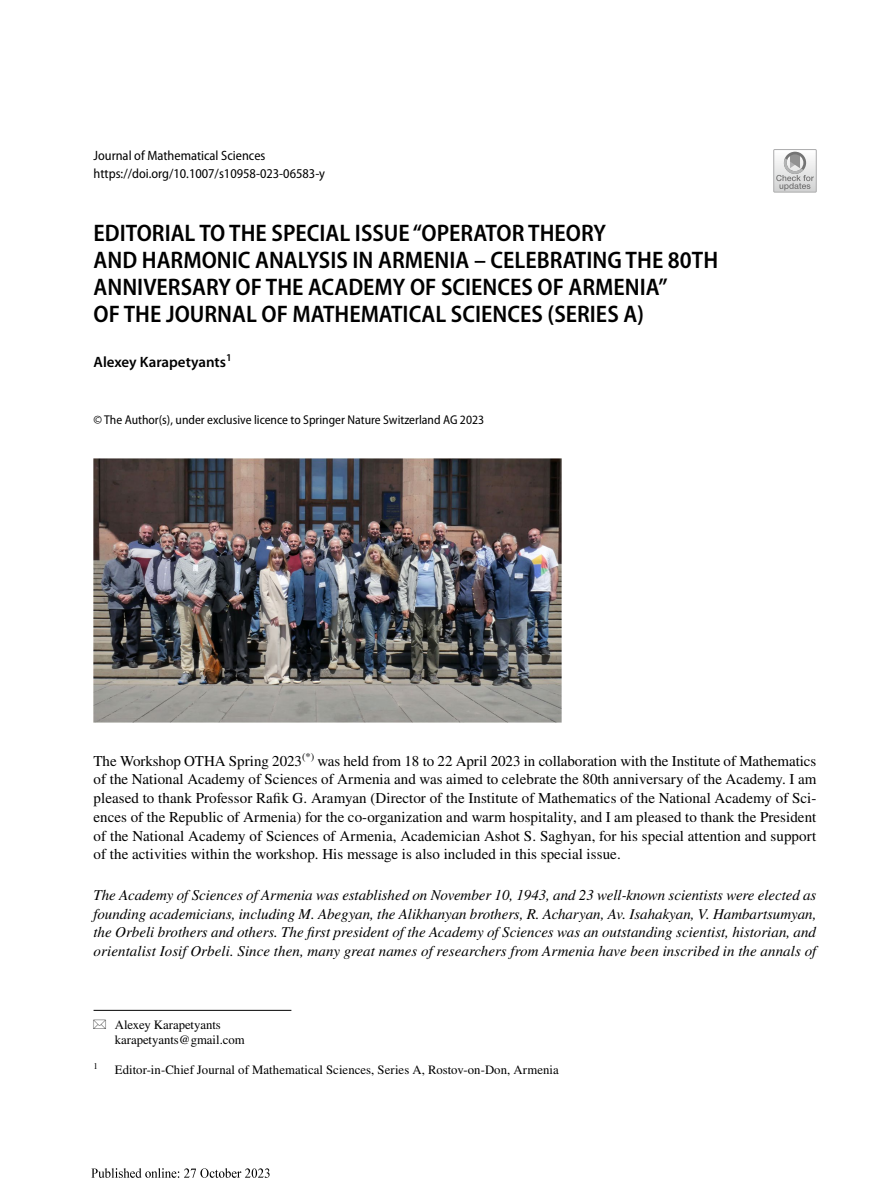
<style>
.page{position:relative;width:893px;height:1187px;background:#fff}
.page>*{position:absolute;margin:0;border:0;box-sizing:border-box;transform-origin:0 0}
.t1{font:600 semi-condensed 24px/27px "Myriad Pro";color:#000}
.t2{font:15px/18.8px "STIX";letter-spacing:.005em;color:#000;text-align:justify}
.t3{font:italic 15px/18.8px "STIX";letter-spacing:.005em;color:#000;text-align:justify}
.t4{font:600 15px "Myriad Pro";color:#000}
.t5{font:semi-condensed 13.5px/18.5px "Myriad Pro";color:#000}
.t6{font:12.75px/15px "STIX";letter-spacing:.005em;color:#000}
.t7{font:semi-condensed 12.75px "Myriad Pro";color:#000}
.t8{font:8.85px "STIX";color:#000}
</style>
<div class="page">
<img style="left:91px;top:1168px;width:179px;height:10px">
<img style="left:94px;top:458px;width:467px;height:264px">
<div style="left:774px;top:149px;width:42px;height:43px;border:1px solid #ababac"></div>
<svg style="left:774px;top:150px;width:42px;height:42px"></svg>
<hr style="left:94px;top:1009px;width:197px;height:1px;background:#000">
<p class="t5" style="left:94px;top:146px;width:233px">Journal of Mathematical Sciences https://doi.org/10.1007/s10958-023-06583-y</p>
<h1 class="t1" style="left:94px;top:220px;width:626px">EDITORIAL TO THE SPECIAL ISSUE “OPERATOR THEORY<br>AND HARMONIC ANALYSIS IN ARMENIA – CELEBRATING THE 80TH ANNIVERSARY OF THE ACADEMY OF SCIENCES OF ARMENIA”<br>OF THE JOURNAL OF MATHEMATICAL SCIENCES (SERIES A)</h1>
<p class="t4" style="left:94px;top:352px;width:140px">Alexey Karapetyants<sup>1</sup></p>
<p class="t7" style="left:94px;top:413px;width:392px">© The Author(s), under exclusive licence to Springer Nature Switzerland AG 2023</p>
<p class="t2" style="left:94px;top:752px;width:724px">The Workshop OTHA Spring 2023<sup>(*)</sup> was held from 18 to 22 April 2023 in collaboration with the Institute of Mathematics of the National Academy of Sciences of Armenia and was aimed to celebrate the 80th anniversary of the Academy. I am pleased to thank Professor Rafik G. Aramyan (Director of the Institute of Mathematics of the National Academy of Sci&shy;ences of the Republic of Armenia) for the co-organization and warm hospitality, and I am pleased to thank the President of the National Academy of Sciences of Armenia, Academician Ashot S. Saghyan, for his special attention and support of the activities within the workshop. His message is also included in this special issue.</p>
<p class="t3" style="left:94px;top:884px;width:724px">The Academy of Sciences of Armenia was established on November 10, 1943, and 23 well-known scientists were elected as founding academicians, including M. Abegyan, the Alikhanyan brothers, R. Acharyan, Av. Isahakyan, V. Hambartsumyan, the Orbeli brothers and others. The first president of the Academy of Sciences was an outstanding scientist, historian, and orientalist Iosif Orbeli. Since then, many great names of researchers from Armenia have been inscribed in the annals of</p>
<p class="t6" style="left:115px;top:1017px;width:132px">Alexey Karapetyants karapetyants@gmail.com</p>
<p class="t8" style="left:94px;top:1059px;width:6px">1</p>
<p class="t6" style="left:115px;top:1062px;width:445px">Editor-in-Chief Journal of Mathematical Sciences, Series A, Rostov‑on‑Don, Armenia</p>
</div>
